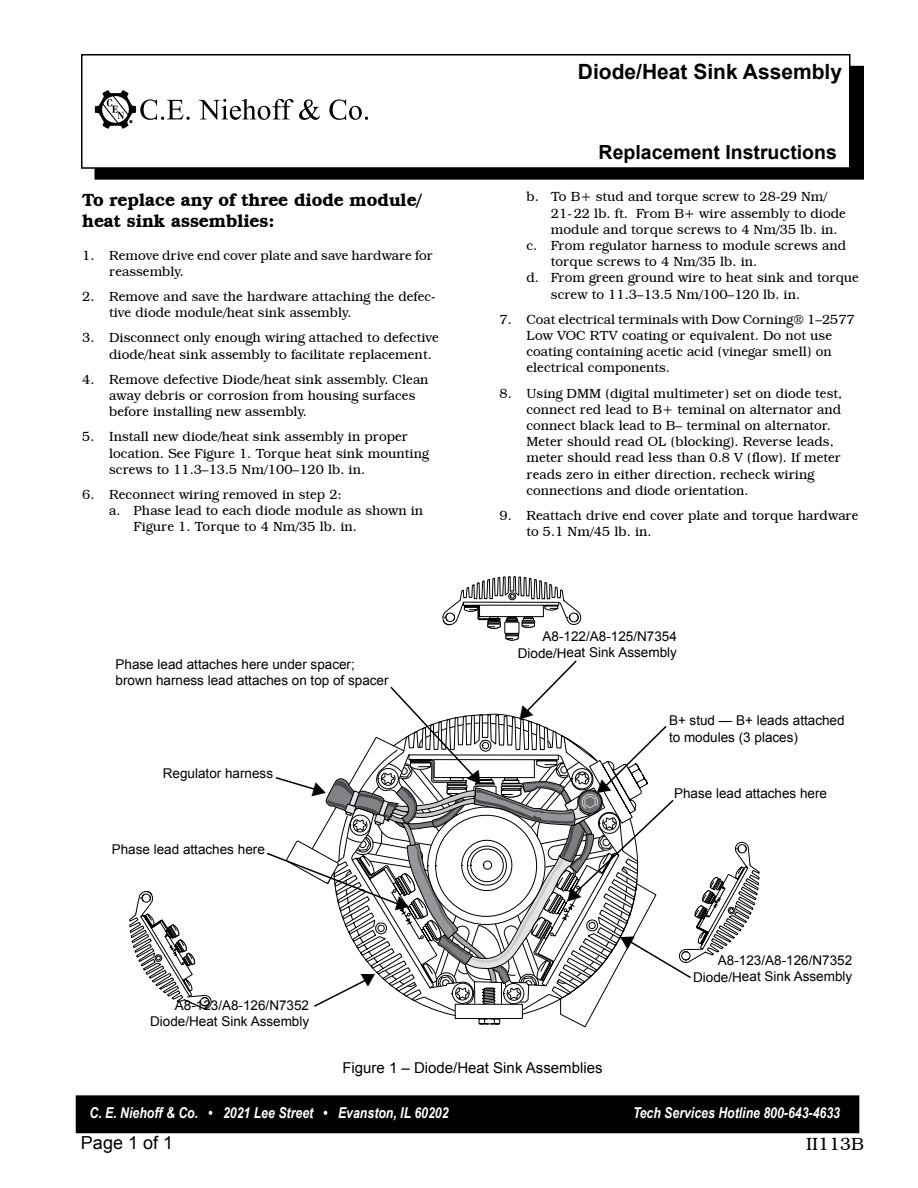
<style>
.page{position:relative;width:918px;height:1188px;background:#fff}
.page>*{position:absolute;margin:0;border:0;box-sizing:border-box;transform-origin:0 0}
.t1{font:700 21px "Arial";color:#000}
.t2{font:700 19.5px "Arial";color:#000}
.t3{font:600 18px/21.6px "Bookman IT Cby BT";color:#000}
.t4{font:18px "Arial";color:#000}
.t5{font:300 18px "Bookman IT Cby BT";color:#000}
.t6{font:italic 700 15px "Arial Narrow";color:#fff}
.t7{font:15px "Arial";color:#000}
.t8{font:300 13.5px/16.2px "Bookman IT Cby BT";color:#000}
.t9{font:13.5px/16.2px "Arial";color:#000;text-align:right}
</style>
<div class="page">
<div style="left:95px;top:67px;width:768px;height:112px;background:#000"></div>
<div style="left:94px;top:66px;width:770px;height:114px;border:2px solid #000"></div>
<div style="left:82px;top:55px;width:768px;height:113px;background:#fff"></div>
<div style="left:81px;top:54px;width:769px;height:115px;border:2px solid #000"></div>
<svg style="left:95px;top:90px;width:95px;height:39px"></svg>
<svg style="left:199px;top:99px;width:121px;height:21px"></svg>
<svg style="left:329px;top:99px;width:39px;height:21px"></svg>
<div style="left:76px;top:1096px;width:783px;height:37px;background:#000"></div>
<svg style="left:443px;top:576px;width:138px;height:64px"></svg>
<svg style="left:130px;top:891px;width:82px;height:118px"></svg>
<svg style="left:267px;top:660px;width:492px;height:348px"></svg>
<h1 class="t1" style="left:578px;top:57px;width:266px">Diode/Heat Sink Assembly</h1>
<h3 class="t3" style="left:82px;top:189px;width:341px">To replace any of three diode module/ heat sink assemblies:</h3>
<p class="t8" style="left:109px;top:247px;width:325px;text-indent:-27px">1. Remove drive end cover plate and save hardware for reassembly.</p>
<p class="t8" style="left:109px;top:288px;width:328px;text-indent:-27px">2. Remove and save the hardware attaching the defec&shy;tive diode module/heat sink assembly.</p>
<p class="t8" style="left:109px;top:330px;width:331px;text-indent:-27px">3. Disconnect only enough wiring attached to defective diode/heat sink assembly to facilitate replacement.</p>
<p class="t8" style="left:109px;top:371px;width:321px;text-indent:-27px">4. Remove defective Diode/heat sink assembly. Clean away debris or corrosion from housing surfaces before installing new assembly.</p>
<p class="t8" style="left:109px;top:429px;width:321px;text-indent:-27px">5. Install new diode/heat sink assembly in proper location. See Figure 1. Torque heat sink mounting screws to 11.3–13.5 Nm/100–120 lb. in.</p>
<p class="t8" style="left:82px;top:486px;width:261px">6. Reconnect wiring removed in step 2:</p>
<p class="t8" style="left:109px;top:503px;width:316px">a. Phase lead to each diode module as shown in</p>
<p class="t8" style="left:134px;top:519px;width:225px">Figure 1. Torque to 4 Nm/35 lb. in.</p>
<p class="t9" style="left:116px;top:657px;width:275px;text-align:left">Phase lead attaches here under spacer; brown harness lead attaches on top of spacer</p>
<p class="t9" style="left:163px;top:765px;width:112px">Regulator harness</p>
<p class="t9" style="left:112px;top:841px;width:155px">Phase lead attaches here</p>
<p class="t9" style="left:150px;top:997px;width:161px">A8-123/A8-126/N7352<br>Diode/Heat Sink Assembly</p>
<h2 class="t2" style="left:599px;top:139px;width:240px">Replacement Instructions</h2>
<p class="t8" style="left:526px;top:189px;width:302px">b. To B+ stud and torque screw to 28-29 Nm/</p>
<p class="t8" style="left:551px;top:205px;width:296px">21- 22 lb. ft. From B+ wire assembly to diode</p>
<p class="t8" style="left:551px;top:221px;width:288px">module and torque screws to 4 Nm/35 lb. in.</p>
<p class="t8" style="left:526px;top:237px;width:321px">c. From regulator harness to module screws and</p>
<p class="t8" style="left:551px;top:253px;width:208px">torque screws to 4 Nm/35 lb. in.</p>
<p class="t8" style="left:526px;top:270px;width:334px">d. From green ground wire to heat sink and torque</p>
<p class="t8" style="left:551px;top:286px;width:251px">screw to 11.3–13.5 Nm/100–120 lb. in.</p>
<p class="t8" style="left:526px;top:311px;width:330px;text-indent:-27px">7. Coat electrical terminals with Dow Corning® 1–2577<br>Low VOC RTV coating or equivalent. Do not use coating containing acetic acid (vinegar smell) on electrical components.</p>
<p class="t8" style="left:526px;top:385px;width:317px;text-indent:-27px">8. Using DMM (digital multimeter) set on diode test, connect red lead to B+ teminal on alternator and connect black lead to B– terminal on alternator.<br>Meter should read OL (blocking). Reverse leads, meter should read less than 0.8 V (flow). If meter reads zero in either direction, recheck wiring connections and diode orientation.</p>
<p class="t8" style="left:526px;top:507px;width:334px;text-indent:-27px">9. Reattach drive end cover plate and torque hardware to 5.1 Nm/45 lb. in.</p>
<p class="t9" style="left:518px;top:629px;width:161px">A8-122/A8-125/N7354<br>Diode/Heat Sink Assembly</p>
<p class="t9" style="left:669px;top:713px;width:177px;text-align:left">B+ stud — B+ leads attached to modules (3 places)</p>
<p class="t9" style="left:674px;top:785px;width:155px">Phase lead attaches here</p>
<p class="t9" style="left:693px;top:953px;width:161px">A8-123/A8-126/N7352<br>Diode/Heat Sink Assembly</p>
<p class="t7" style="left:342px;top:1058px;width:262px">Figure 1 – Diode/Heat Sink Assemblies</p>
<p class="t6" style="left:90px;top:1101px;width:361px">C. E. Niehoff &amp; Co. • 2021 Lee Street • Evanston, IL 60202</p>
<p class="t6" style="left:633px;top:1101px;width:208px">Tech Services Hotline 800-643-4633</p>
<h3 class="t4" style="left:81px;top:1131px;width:94px">Page 1 of 1</h3>
<h3 class="t5" style="left:806px;top:1133px;width:59px">II113B</h3>
</div>
